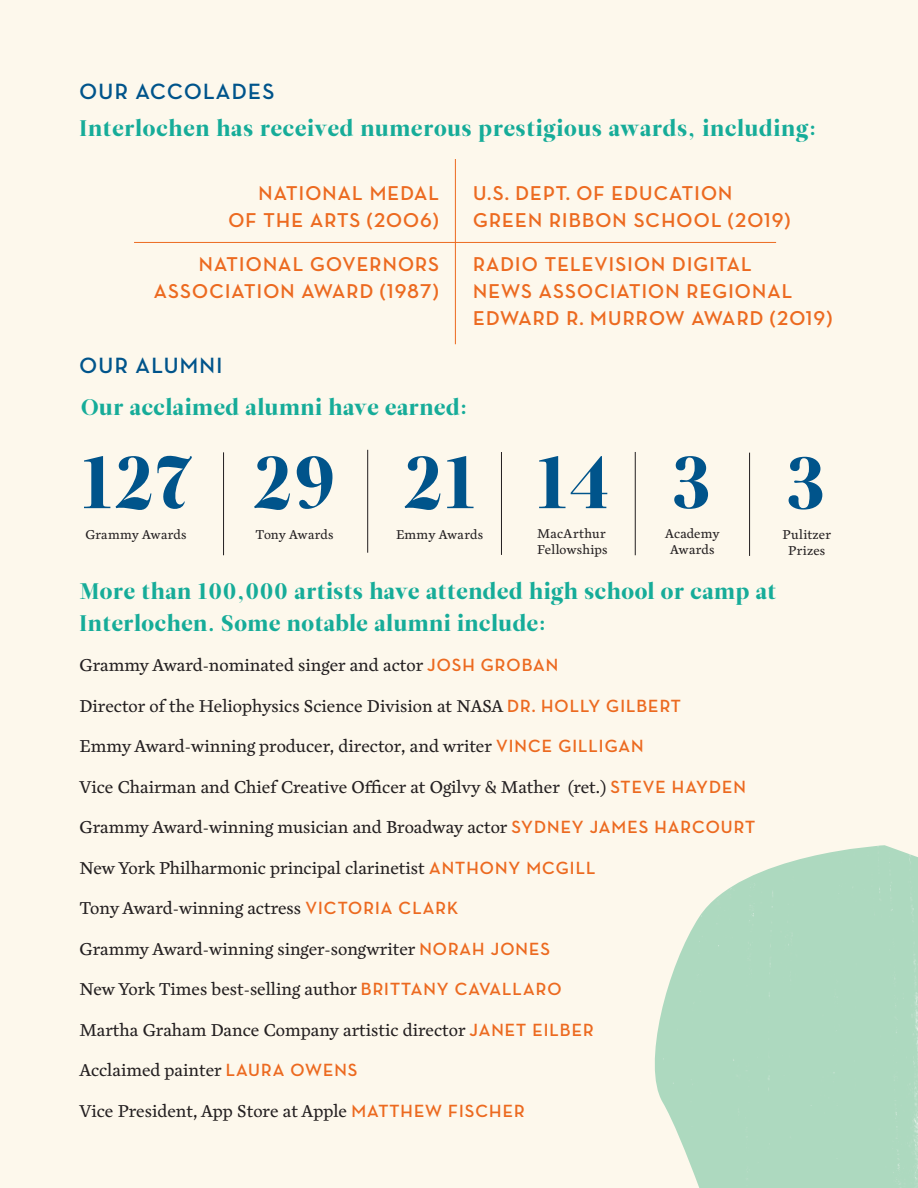
<style>
.page{position:relative;width:918px;height:1188px;background:#fdf8ec}
.page>*{position:absolute;margin:0;border:0;box-sizing:border-box;transform-origin:0 0}
.t1{font:73.35px "Leitura Display";color:#00548b}
.t2{font:22.5px/31.5px "Leitura Display";letter-spacing:.03em;color:#16ac99}
.t3{font:700 22.5px "Neutraface Display";letter-spacing:.06em;color:#00548b}
.t4{font:700 20.4px/26.7px "Neutraface Display";letter-spacing:.06em;color:#ec6a20;text-align:right}
.t5{font:18px "Cardea OTCE";color:#231f20}
.t6{font:13.5px "Cardea OTCE";letter-spacing:.01em;color:#231f20}
.t7{font:13.5px "Cardea OTCE";letter-spacing:.03em;color:#231f20}
.s1{font-family:"Neutraface Display";font-weight:700;color:#ec6a20}
</style>
<div class="page">
<img style="left:654px;top:845px;width:264px;height:343px">
<hr style="left:455px;top:159px;width:1px;height:185px;background:#ec6a20">
<hr style="left:134px;top:242px;width:642px;height:1px;background:#ec6a20">
<hr style="left:223px;top:452px;width:1px;height:103px;background:#231f20">
<hr style="left:367px;top:450px;width:1px;height:103px;background:#231f20">
<hr style="left:501px;top:452px;width:1px;height:103px;background:#231f20">
<hr style="left:635px;top:452px;width:1px;height:103px;background:#231f20">
<hr style="left:749px;top:453px;width:1px;height:103px;background:#231f20">
<p class="t3" style="left:80px;top:78px;width:196px">OUR ACCOLADES</p>
<p class="t2" style="left:80px;top:113px;width:738px">Interlochen has received numerous prestigious awards, including:</p>
<p class="t4" style="left:228px;top:180px;width:212px">NATIONAL MEDAL<br>OF THE ARTS (2006)</p>
<p class="t4" style="left:473px;top:180px;width:319px;text-align:left">U.S. DEPT. OF EDUCATION<br>GREEN RIBBON SCHOOL (2019)</p>
<p class="t4" style="left:154px;top:251px;width:287px">NATIONAL GOVERNORS<br>ASSOCIATION AWARD (1987)</p>
<p class="t4" style="left:473px;top:251px;width:361px;text-align:left">RADIO TELEVISION DIGITAL<br>NEWS ASSOCIATION REGIONAL<br>EDWARD R. MURROW AWARD (2019)</p>
<p class="t3" style="left:80px;top:352px;width:144px">OUR ALUMNI</p>
<p class="t2" style="left:81px;top:392px;width:388px">Our acclaimed alumni have earned:</p>
<p class="t1" style="left:81px;top:439px;width:112px">127</p>
<p class="t1" style="left:252px;top:439px;width:86px">29</p>
<p class="t1" style="left:402px;top:439px;width:76px">21</p>
<p class="t1" style="left:536px;top:439px;width:76px">14</p>
<p class="t1" style="left:671px;top:439px;width:41px">3</p>
<p class="t1" style="left:786px;top:440px;width:41px">3</p>
<p class="t6" style="left:86px;top:529px;width:103px">Grammy Awards</p>
<p class="t6" style="left:256px;top:529px;width:80px">Tony Awards</p>
<p class="t6" style="left:396px;top:529px;width:89px">Emmy Awards</p>
<p class="t7" style="left:537px;top:528px;width:70px">MacArthur</p>
<p class="t6" style="left:537px;top:544px;width:72px">Fellowships</p>
<p class="t6" style="left:665px;top:528px;width:56px">Academy</p>
<p class="t6" style="left:670px;top:544px;width:46px">Awards</p>
<p class="t6" style="left:782px;top:529px;width:50px">Pulitzer</p>
<p class="t6" style="left:788px;top:545px;width:39px">Prizes</p>
<p class="t2" style="left:80px;top:576px;width:698px">More than 100,000 artists have attended high school or camp at<br>Interlochen. Some notable alumni include:</p>
<p class="t5" style="left:80px;top:658px;width:480px">Grammy Award-nominated singer and actor <span class="s1">JOSH GROBAN</span></p>
<p class="t5" style="left:80px;top:698px;width:603px">Director of the Heliophysics Science Division at NASA <span class="s1">DR. HOLLY GILBERT</span></p>
<p class="t5" style="left:80px;top:739px;width:566px">Emmy Award-winning producer, director, and writer <span class="s1">VINCE GILLIGAN</span></p>
<p class="t5" style="left:80px;top:779px;width:668px">Vice Chairman and Chief Creative Officer at Ogilvy &amp; Mather (ret.) <span class="s1">STEVE HAYDEN</span></p>
<p class="t5" style="left:80px;top:820px;width:677px">Grammy Award-winning musician and Broadway actor <span class="s1">SYDNEY JAMES HARCOURT</span></p>
<p class="t5" style="left:80px;top:860px;width:517px">New York Philharmonic principal clarinetist <span class="s1">ANTHONY MCGILL</span></p>
<p class="t5" style="left:80px;top:901px;width:380px">Tony Award-winning actress <span class="s1">VICTORIA CLARK</span></p>
<p class="t5" style="left:80px;top:941px;width:472px">Grammy Award-winning singer-songwriter <span class="s1">NORAH JONES</span></p>
<p class="t5" style="left:80px;top:982px;width:483px">New York Times best-selling author <span class="s1">BRITTANY CAVALLARO</span></p>
<p class="t5" style="left:80px;top:1022px;width:516px">Martha Graham Dance Company artistic director <span class="s1">JANET EILBER</span></p>
<p class="t5" style="left:80px;top:1063px;width:279px">Acclaimed painter <span class="s1">LAURA OWENS</span></p>
<p class="t5" style="left:80px;top:1103px;width:447px">Vice President, App Store at Apple <span class="s1">MATTHEW FISCHER</span></p>
</div>
